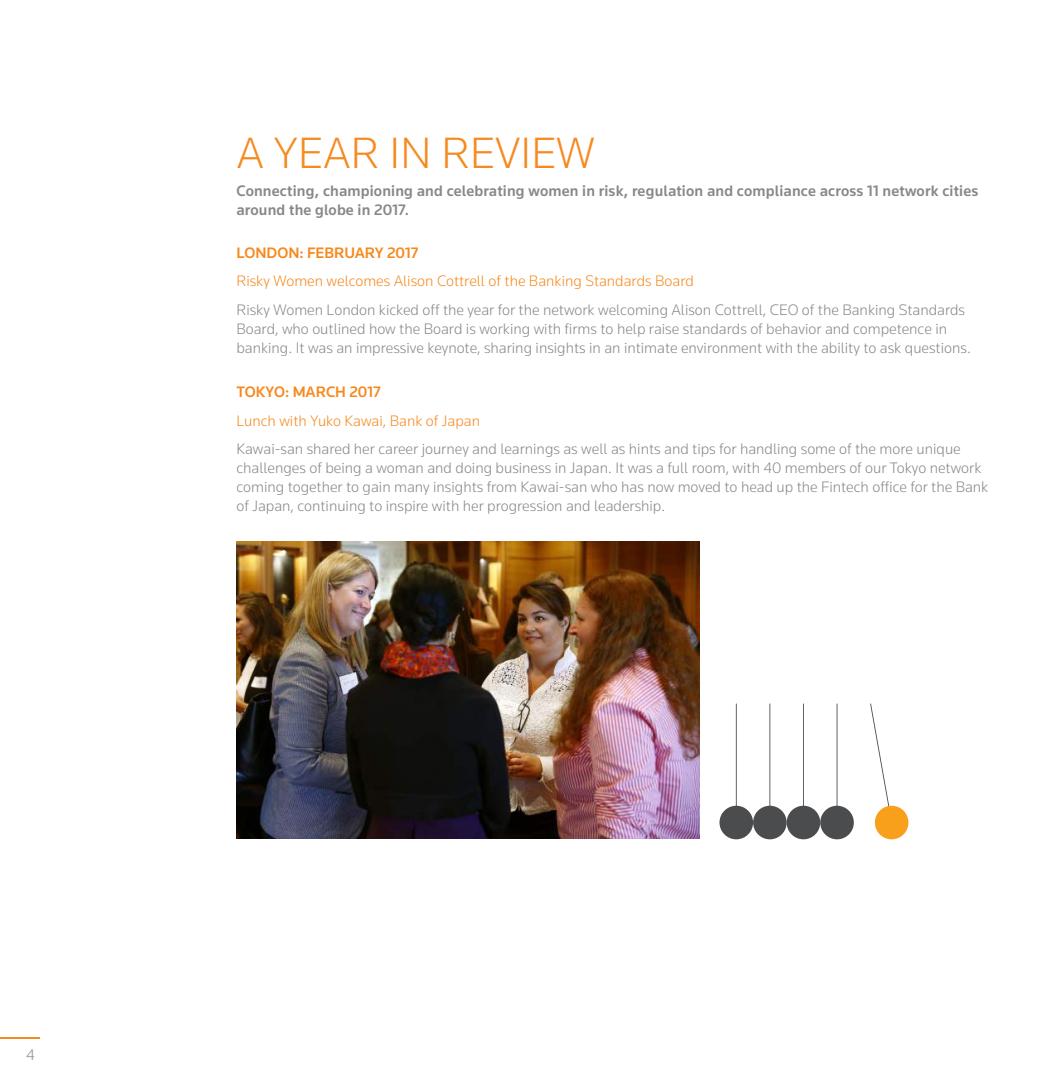
<style>
.page{position:relative;width:1042px;height:1077px;background:#fff}
.page>*{position:absolute;margin:0;border:0;box-sizing:border-box;transform-origin:0 0}
.t1{font:300 45.5px "Knowledge";color:#f6891f}
.t2{font:300 15.75px/18.9px "Knowledge";color:#86888a}
.t3{font:500 15.75px/18.9px "Knowledge";letter-spacing:.01em;color:#86888a}
.t4{font:300 15.75px "Knowledge";color:#f6891f}
.t5{font:500 15.75px "Knowledge";color:#f6891f}
</style>
<div class="page">
<hr style="left:0;top:1037px;width:40px;height:2px;background:#f6891f">
<hr style="left:836px;top:703px;width:1px;height:120px;background:#4b4c4d">
<div style="left:820px;top:805px;width:34px;height:34px;background:#4b4c4d;border-radius:50%"></div>
<svg style="left:870px;top:703px;width:19px;height:120px"></svg>
<div style="left:875px;top:805px;width:33px;height:34px;background:#f89f1c;border-radius:50%"></div>
<hr style="left:803px;top:703px;width:1px;height:120px;background:#4b4c4d">
<div style="left:786px;top:805px;width:34px;height:34px;background:#4b4c4d;border-radius:50%"></div>
<hr style="left:769px;top:703px;width:1px;height:120px;background:#4b4c4d">
<div style="left:753px;top:805px;width:33px;height:34px;background:#4b4c4d;border-radius:50%"></div>
<hr style="left:736px;top:703px;width:1px;height:120px;background:#4b4c4d">
<div style="left:719px;top:805px;width:34px;height:34px;background:#4b4c4d;border-radius:50%"></div>
<img style="left:236px;top:542px;width:463px;height:296px">
<h1 class="t1" style="left:236px;top:124px;width:359px">A YEAR IN REVIEW</h1>
<p class="t3" style="left:236px;top:181px;width:743px">Connecting, championing and celebrating women in risk, regulation and compliance across 11 network cities around the globe in 2017.</p>
<p class="t5" style="left:236px;top:243px;width:183px">LONDON: FEBRUARY 2017</p>
<p class="t4" style="left:236px;top:271px;width:459px">Risky Women welcomes Alison Cottrell of the Banking Standards Board</p>
<p class="t2" style="left:236px;top:300px;width:736px">Risky Women London kicked off the year for the network welcoming Alison Cottrell, CEO of the Banking Standards<br>Board, who outlined how the Board is working with firms to help raise standards of behavior and competence in banking. It was an impressive keynote, sharing insights in an intimate environment with the ability to ask questions.</p>
<p class="t5" style="left:236px;top:382px;width:146px">TOKYO: MARCH 2017</p>
<p class="t4" style="left:236px;top:411px;width:245px">Lunch with Yuko Kawai, Bank of Japan</p>
<p class="t2" style="left:236px;top:439px;width:753px">Kawai-san shared her career journey and learnings as well as hints and tips for handling some of the more unique challenges of being a woman and doing business in Japan. It was a full room, with 40 members of our Tokyo network coming together to gain many insights from Kawai-san who has now moved to head up the Fintech office for the Bank of Japan, continuing to inspire with her progression and leadership.</p>
<p class="t2" style="left:26px;top:1045px;width:10px">4</p>
</div>
